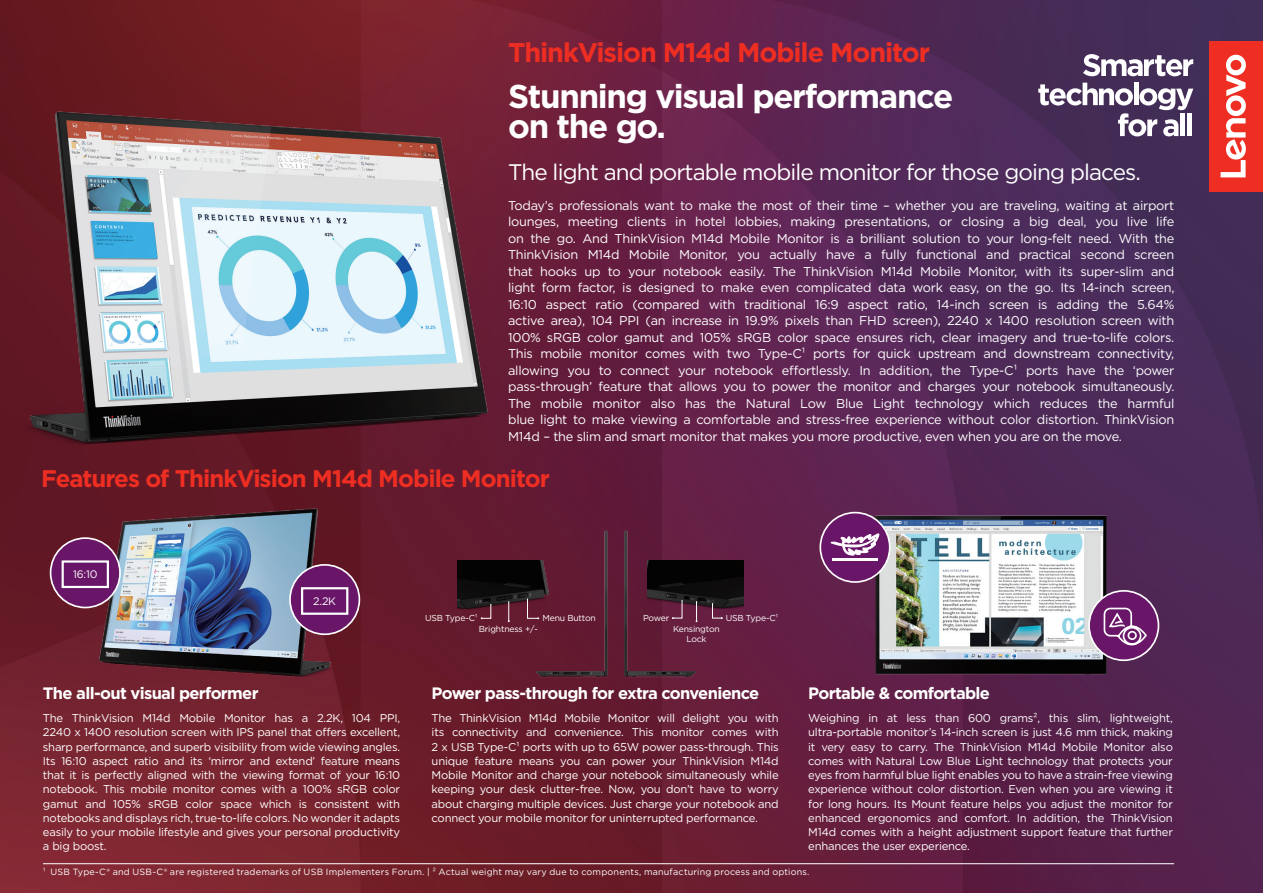
<style>
.page{position:relative;width:1263px;height:893px;background:#fff}
.page>*{position:absolute;margin:0;border:0;box-sizing:border-box;transform-origin:0 0}
.t1{font:700 33px/30px "Gotham";letter-spacing:-.04em;color:#fff}
.t2{font:700 27px "Gotham";letter-spacing:-.04em;color:#ee2e22}
.t3{font:700 24px "Gotham";letter-spacing:-.04em;color:#ee2e22}
.t4{font:22.5px "Gotham";letter-spacing:-.04em;color:#fff}
.t5{font:700 16.5px "Gotham";letter-spacing:-.04em;color:#fff}
.t6{font:12.75px/16.5px "Gotham";letter-spacing:-.02em;color:#fff;text-align:justify}
.t7{font:11.25px/14.2px "Gotham";letter-spacing:-.02em;color:#fff;text-align:justify}
.t8{font:10.8px "Gotham";color:#fff}
.t9{font:9px "Gotham";letter-spacing:.02em;color:#fff}
.t10{font:8.7px/10.1px "Gotham";letter-spacing:-.02em;color:#fff;text-align:center}
</style>
<div class="page">
<img style="left:0;top:0;width:1263px;height:893px">
<hr style="left:43px;top:863px;width:1131px;height:1px;background:#fff">
<svg style="left:1083px;top:54px;width:110px;height:22px"></svg>
<svg style="left:1038px;top:83px;width:155px;height:53px"></svg>
<div style="left:1180px;top:114px;width:5px;height:22px;background:#fff"></div>
<div style="left:1187px;top:114px;width:5px;height:22px;background:#fff"></div>
<div style="left:1209px;top:41px;width:50px;height:150px;background:#ee2e22"></div>
<svg style="left:1220px;top:55px;width:26px;height:122px"></svg>
<div style="left:1256px;top:41px;width:7px;height:150px;background:#ee2e22"></div>
<img style="left:21px;top:4px;width:477px;height:450px">
<img style="left:853px;top:499px;width:275px;height:176px">
<div style="left:488px;top:517px;width:90px;height:173px;background:#631a30"></div>
<img style="left:578px;top:517px;width:133px;height:173px">
<div style="left:1089px;top:591px;width:69px;height:69px;background:#691668;border-radius:50%"></div>
<div style="left:1088px;top:590px;width:71px;height:71px;border:2px solid #fff;border-radius:50%"></div>
<svg style="left:1103px;top:607px;width:44px;height:48px"></svg>
<div style="left:820px;top:513px;width:70px;height:69px;background:#691668;border-radius:50%"></div>
<div style="left:819px;top:512px;width:71px;height:71px;border:2px solid #fff;border-radius:50%"></div>
<svg style="left:831px;top:533px;width:48px;height:22px"></svg>
<hr style="left:832px;top:558px;width:46px;height:3px;background:#fff">
<img style="left:457px;top:561px;width:97px;height:50px">
<svg style="left:481px;top:603px;width:10px;height:16px"></svg>
<svg style="left:508px;top:601px;width:2px;height:21px"></svg>
<svg style="left:527px;top:598px;width:12px;height:21px"></svg>
<img style="left:647px;top:561px;width:97px;height:50px">
<svg style="left:696px;top:601px;width:1px;height:21px"></svg>
<svg style="left:672px;top:599px;width:11px;height:20px"></svg>
<svg style="left:712px;top:602px;width:11px;height:17px"></svg>
<img style="left:78px;top:454px;width:273px;height:274px">
<div style="left:290px;top:565px;width:69px;height:69px;background:#691668;border-radius:50%"></div>
<div style="left:289px;top:564px;width:71px;height:71px;border:2px solid #fff;border-radius:50%"></div>
<div style="left:301px;top:587px;width:47px;height:28px;border:2px solid #fff"></div>
<div style="left:51px;top:538px;width:69px;height:69px;background:#691668;border-radius:50%"></div>
<div style="left:50px;top:537px;width:71px;height:71px;border:2px solid #fff;border-radius:50%"></div>
<div style="left:62px;top:560px;width:47px;height:28px;border:2px solid #fff"></div>
<h2 class="t2" style="left:508px;top:35px;width:423px">ThinkVision M14d Mobile Monitor</h2>
<h1 class="t1" style="left:508px;top:81px;width:447px">Stunning visual performance on the go.</h1>
<h3 class="t4" style="left:508px;top:158px;width:634px">The light and portable mobile monitor for those going places.</h3>
<p class="t6" style="left:508px;top:197px;width:668px">Today’s professionals want to make the most of their time – whether you are traveling, waiting at airport lounges, meeting clients in hotel lobbies, making presentations, or closing a big deal, you live life on the go. And ThinkVision M14d Mobile Monitor is a brilliant solution to your long-felt need. With the ThinkVision M14d Mobile Monitor, you actually have a fully functional and practical second screen that hooks up to your notebook easily. The ThinkVision M14d Mobile Monitor, with its super-slim and light form factor, is designed to make even complicated data work easy, on the go. Its 14-inch screen, 16:10 aspect ratio (compared with traditional 16:9 aspect ratio, 14-inch screen is adding the 5.64% active area), 104 PPI (an increase in 19.9% pixels than FHD screen), 2240 x 1400 resolution screen with 100% sRGB color gamut and 105% sRGB color space ensures rich, clear imagery and true-to-life colors.<br>This mobile monitor comes with two Type-C¹ ports for quick upstream and downstream connectivity, allowing you to connect your notebook effortlessly. In addition, the Type-C¹ ports have the ‘power pass-through’ feature that allows you to power the monitor and charges your notebook simultaneously.<br>The mobile monitor also has the Natural Low Blue Light technology which reduces the harmful blue light to make viewing a comfortable and stress-free experience without color distortion. ThinkVision M14d – the slim and smart monitor that makes you more productive, even when you are on the move.</p>
<h3 class="t3" style="left:41px;top:462px;width:510px">Features of ThinkVision M14d Mobile Monitor</h3>
<p class="t8" style="left:73px;top:568px;width:26px">16:10</p>
<p class="t8" style="left:313px;top:594px;width:24px">2.2K</p>
<h3 class="t5" style="left:43px;top:682px;width:217px">The all-out visual performer</h3>
<p class="t7" style="left:43px;top:711px;width:359px">The ThinkVision M14d Mobile Monitor has a 2.2K, 104 PPI, 2240 x 1400 resolution screen with IPS panel that offers excellent, sharp performance, and superb visibility from wide viewing angles.<br>Its 16:10 aspect ratio and its ‘mirror and extend’ feature means that it is perfectly aligned with the viewing format of your 16:10 notebook. This mobile monitor comes with a 100% sRGB color gamut and 105% sRGB color space which is consistent with notebooks and displays rich, true-to-life colors. No wonder it adapts easily to your mobile lifestyle and gives your personal productivity a big boost.</p>
<p class="t10" style="left:425px;top:613px;width:54px">USB Type-C¹</p>
<p class="t10" style="left:542px;top:613px;width:55px">Menu Button</p>
<p class="t10" style="left:479px;top:623px;width:61px">Brightness +/-</p>
<p class="t10" style="left:643px;top:613px;width:28px">Power</p>
<p class="t10" style="left:726px;top:613px;width:54px">USB Type-C¹</p>
<p class="t10" style="left:673px;top:623px;width:48px">Kensington<br>Lock</p>
<h3 class="t5" style="left:432px;top:682px;width:329px">Power pass-through for extra convenience</h3>
<p class="t7" style="left:432px;top:711px;width:349px">The ThinkVision M14d Mobile Monitor will delight you with its connectivity and convenience. This monitor comes with 2 x USB Type-C¹ ports with up to 65W power pass-through. This unique feature means you can power your ThinkVision M14d Mobile Monitor and charge your notebook simultaneously while keeping your desk clutter-free. Now, you don’t have to worry about charging multiple devices. Just charge your notebook and connect your mobile monitor for uninterrupted performance.</p>
<h3 class="t5" style="left:808px;top:682px;width:183px">Portable &amp; comfortable</h3>
<p class="t7" style="left:808px;top:711px;width:366px">Weighing in at less than 600 grams², this slim, lightweight, ultra-portable monitor’s 14-inch screen is just 4.6 mm thick, making it very easy to carry. The ThinkVision M14d Mobile Monitor also comes with Natural Low Blue Light technology that protects your eyes from harmful blue light enables you to have a strain-free viewing experience without color distortion. Even when you are viewing it for long hours. Its Mount feature helps you adjust the monitor for enhanced ergonomics and comfort. In addition, the ThinkVision M14d comes with a height adjustment support feature that further enhances the user experience.</p>
<p class="t9" style="left:43px;top:866px;width:768px">¹ USB Type-C® and USB-C® are registered trademarks of USB Implementers Forum. | ² Actual weight may vary due to components, manufacturing process and options.</p>
</div>
